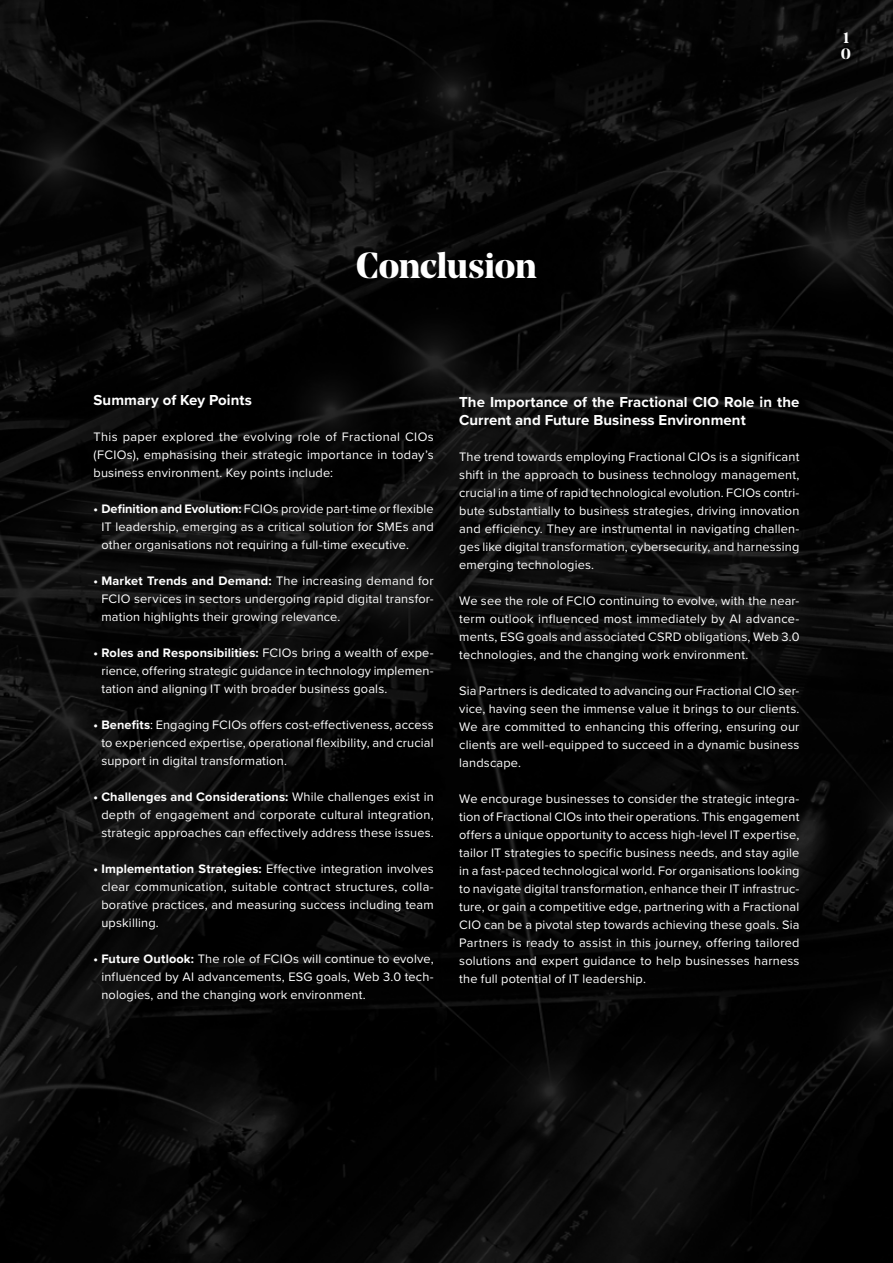
<style>
.page{position:relative;width:893px;height:1263px;background:#fff}
.page>*{position:absolute;margin:0;border:0;box-sizing:border-box;transform-origin:0 0}
.t1{font:700 36px "Noe Display";letter-spacing:-.015em;color:#fff}
.t2{font:700 15px/18px "Proxima Nova";letter-spacing:.005em;color:#fff}
.t3{font:700 15px/16px "Noe Display";color:#fff}
.t4{font:12.75px/18px "Proxima Nova";letter-spacing:.015em;color:#fff;text-align:justify}
.s1{font-weight:700}
</style>
<div class="page">
<img style="left:0;top:0;width:893px;height:1263px">
<p class="t3" style="left:841px;top:29px;width:10px">1<br>1</p>
<h1 class="t1" style="left:356px;top:243px;width:182px">Conclusion</h1>
<p class="t2" style="left:94px;top:391px;width:160px">Summary of Key Points</p>
<p class="t4" style="left:94px;top:427px;width:342px">This paper explored the evolving role of Fractional CIOs (FCIOs), emphasising their strategic importance in today’s business environment. Key points include:</p>
<p class="t4" style="left:101px;top:499px;width:334px;text-indent:-8px"><span class="s1">• Definition and Evolution:</span> FCIOs provide part-time or flexible IT leadership, emerging as a critical solution for SMEs and other organisations not requiring a full-time executive.</p>
<p class="t4" style="left:101px;top:571px;width:334px;text-indent:-8px"><span class="s1">• Market Trends and Demand:</span> The increasing demand for FCIO services in sectors undergoing rapid digital transfor&shy;mation highlights their growing relevance.</p>
<p class="t4" style="left:101px;top:643px;width:334px;text-indent:-8px"><span class="s1">• Roles and Responsibilities:</span> FCIOs bring a wealth of expe&shy;rience, offering strategic guidance in technology implemen&shy;tation and aligning IT with broader business goals.</p>
<p class="t4" style="left:101px;top:715px;width:334px;text-indent:-8px"><span class="s1">• Benefits</span>: Engaging FCIOs offers cost-effectiveness, access to experienced expertise, operational flexibility, and crucial support in digital transformation.</p>
<p class="t4" style="left:101px;top:787px;width:334px;text-indent:-8px"><span class="s1">• Challenges and Considerations:</span> While challenges exist in depth of engagement and corporate cultural integration, strategic approaches can effectively address these issues.</p>
<p class="t4" style="left:101px;top:859px;width:334px;text-indent:-8px"><span class="s1">• Implementation Strategies:</span> Effective integration involves clear communication, suitable contract structures, colla&shy;borative practices, and measuring success including team upskilling.</p>
<p class="t4" style="left:101px;top:949px;width:334px;text-indent:-8px"><span class="s1">• Future Outlook:</span> The role of FCIOs will continue to evolve, influenced by AI advancements, ESG goals, Web 3.0 tech&shy;nologies, and the changing work environment.</p>
<p class="t2" style="left:459px;top:392px;width:342px">The Importance of the Fractional CIO Role in the<br>Current and Future Business Environment</p>
<p class="t4" style="left:459px;top:447px;width:342px">The trend towards employing Fractional CIOs is a significant shift in the approach to business technology management, crucial in a time of rapid technological evolution. FCIOs contri&shy;bute substantially to business strategies, driving innovation and efficiency. They are instrumental in navigating challen&shy;ges like digital transformation, cybersecurity, and harnessing emerging technologies.</p>
<p class="t4" style="left:459px;top:591px;width:342px">We see the role of FCIO continuing to evolve, with the near&shy;term outlook influenced most immediately by AI advance&shy;ments, ESG goals and associated CSRD obligations, Web 3.0 technologies, and the changing work environment.</p>
<p class="t4" style="left:459px;top:681px;width:342px">Sia Partners is dedicated to advancing our Fractional CIO ser&shy;vice, having seen the immense value it brings to our clients.<br>We are committed to enhancing this offering, ensuring our clients are well-equipped to succeed in a dynamic business landscape.</p>
<p class="t4" style="left:459px;top:789px;width:342px">We encourage businesses to consider the strategic integra&shy;tion of Fractional CIOs into their operations. This engagement offers a unique opportunity to access high-level IT expertise, tailor IT strategies to specific business needs, and stay agile in a fast-paced technological world. For organisations looking to navigate digital transformation, enhance their IT infrastruc&shy;ture, or gain a competitive edge, partnering with a Fractional CIO can be a pivotal step towards achieving these goals. Sia Partners is ready to assist in this journey, offering tailored solutions and expert guidance to help businesses harness the full potential of IT leadership.</p>
</div>
